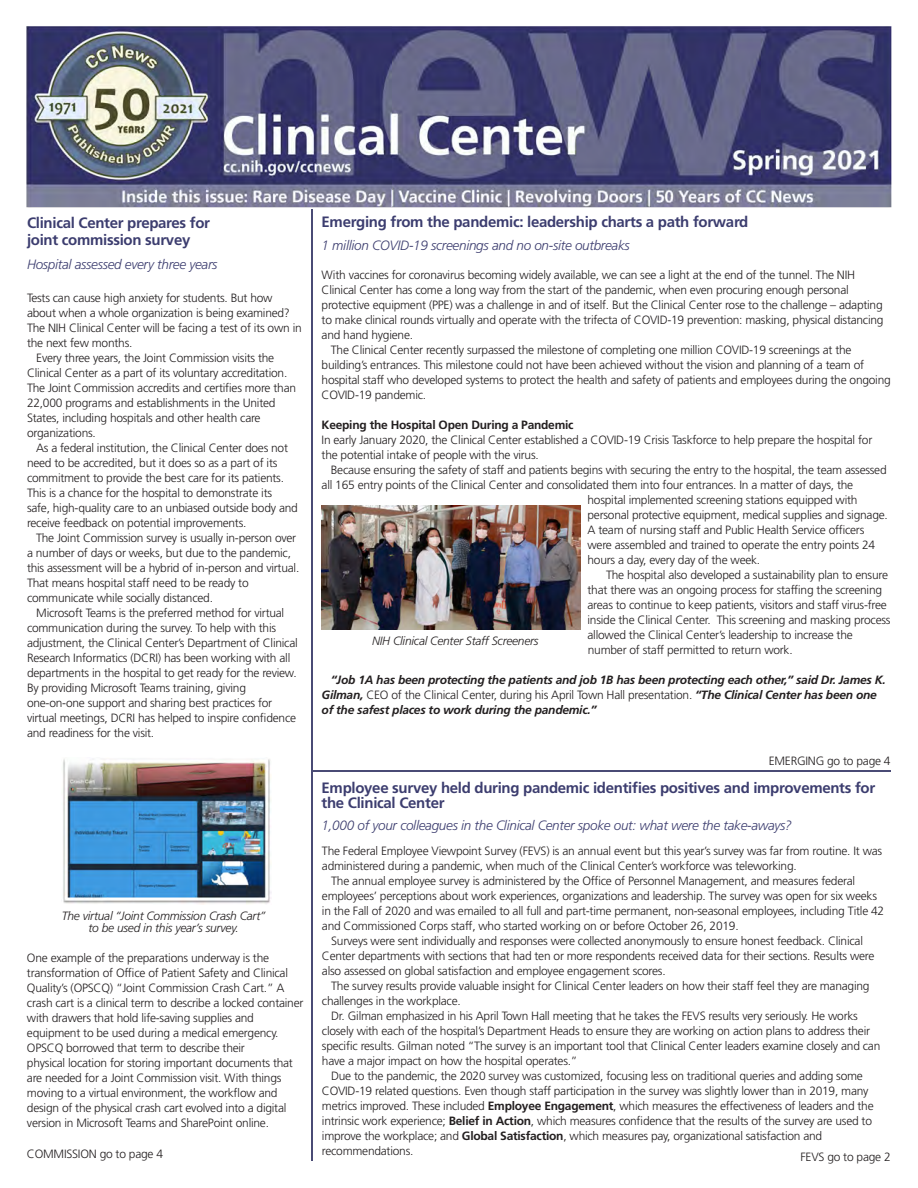
<style>
.page{position:relative;width:918px;height:1188px;background:#fff}
.page>*{position:absolute;margin:0;border:0;box-sizing:border-box;transform-origin:0 0}
.t1{font:700 15px/16.5px "Frutiger LT Std";letter-spacing:-.02em;color:#3c3d6f}
.t2{font:italic 300 13.5px "Frutiger LT Std";letter-spacing:-.02em;color:#3c3d6f}
.t3{font:300 12px/15px "Frutiger LT Std";letter-spacing:-.02em;color:#231f20}
.t4{font:italic 700 12px/15px "Frutiger LT Std";letter-spacing:-.02em;color:#231f20}
.t5{font:italic 300 12px/12px "Frutiger LT Std";letter-spacing:-.02em;color:#231f20;text-align:center}
.t6{font:700 12px "Frutiger LT Std";letter-spacing:-.02em;color:#231f20}
.s1{font-weight:300;font-style:normal}
.s2{font-weight:700}
</style>
<div class="page">
<hr style="left:311px;top:210px;width:2px;height:951px;background:#4a4b75">
<hr style="left:311px;top:770px;width:580px;height:2px;background:#4a4b75">
<img style="left:26px;top:26px;width:866px;height:182px">
<img style="left:63px;top:758px;width:209px;height:147px">
<img style="left:322px;top:506px;width:259px;height:124px">
<h1 class="t1" style="left:27px;top:215px;width:185px">Clinical Center prepares for joint commission survey</h1>
<p class="t2" style="left:27px;top:257px;width:192px">Hospital assessed every three years</p>
<p class="t3" style="left:27px;top:291px;width:276px">Tests can cause high anxiety for students. But how about when a whole organization is being examined?<br>The NIH Clinical Center will be facing a test of its own in the next few months.</p>
<p class="t3" style="left:27px;top:351px;width:271px;text-indent:9px">Every three years, the Joint Commission visits the Clinical Center as a part of its voluntary accreditation.<br>The Joint Commission accredits and certifes more than 22,000 programs and establishments in the United States, including hospitals and other health care organizations.</p>
<p class="t3" style="left:27px;top:441px;width:272px;text-indent:9px">As a federal institution, the Clinical Center does not need to be accredited, but it does so as a part of its commitment to provide the best care for its patients.<br>This is a chance for the hospital to demonstrate its safe, high-quality care to an unbiased outside body and receive feedback on potential improvements.</p>
<p class="t3" style="left:27px;top:531px;width:274px;text-indent:9px">The Joint Commission survey is usually in-person over a number of days or weeks, but due to the pandemic, this assessment will be a hybrid of in-person and virtual.<br>That means hospital staff need to be ready to communicate while socially distanced.</p>
<p class="t3" style="left:27px;top:606px;width:272px;text-indent:9px">Microsoft Teams is the preferred method for virtual communication during the survey. To help with this adjustment, the Clinical Center’s Department of Clinical Research Informatics (DCRI) has been working with all departments in the hospital to get ready for the review.<br>By providing Microsoft Teams training, giving one-on-one support and sharing best practices for virtual meetings, DCRI has helped to inspire confdence and readiness for the visit.</p>
<p class="t5" style="left:62px;top:910px;width:205px">The virtual “Joint Commission Crash Cart” to be used in this year’s survey.</p>
<p class="t3" style="left:27px;top:951px;width:278px">One example of the preparations underway is the transformation of Offce of Patient Safety and Clinical Quality’s (OPSCQ) “Joint Commission Crash Cart.” A crash cart is a clinical term to describe a locked container with drawers that hold life-saving supplies and equipment to be used during a medical emergency.<br>OPSCQ borrowed that term to describe their<br>physical location for storing important documents that are needed for a Joint Commission visit. With things moving to a virtual environment, the workfow and design of the physical crash cart evolved into a digital version in Microsoft Teams and SharePoint online.</p>
<p class="t3" style="left:27px;top:1147px;width:138px">COMMISSION go to page 4</p>
<h2 class="t1" style="left:322px;top:213px;width:428px">Emerging from the pandemic: leadership charts a path forward</h2>
<p class="t2" style="left:322px;top:237px;width:310px">1 million COVID-19 screenings and no on-site outbreaks</p>
<p class="t3" style="left:322px;top:268px;width:564px">With vaccines for coronavirus becoming widely available, we can see a light at the end of the tunnel. The NIH Clinical Center has come a long way from the start of the pandemic, when even procuring enough personal protective equipment (PPE) was a challenge in and of itself. But the Clinical Center rose to the challenge – adapting to make clinical rounds virtually and operate with the trifecta of COVID-19 prevention: masking, physical distancing and hand hygiene.</p>
<p class="t3" style="left:322px;top:343px;width:571px;text-indent:9px">The Clinical Center recently surpassed the milestone of completing one million COVID-19 screenings at the building’s entrances. This milestone could not have been achieved without the vision and planning of a team of hospital staff who developed systems to protect the health and safety of patients and employees during the ongoing COVID-19 pandemic.</p>
<h3 class="t6" style="left:322px;top:418px;width:253px">Keeping the Hospital Open During a Pandemic</h3>
<p class="t3" style="left:322px;top:433px;width:552px">In early January 2020, the Clinical Center established a COVID-19 Crisis Taskforce to help prepare the hospital for</p>
<p class="t3" style="left:322px;top:448px;width:219px">the potential intake of people with the virus.</p>
<p class="t3" style="left:331px;top:463px;width:557px">Because ensuring the safety of staff and patients begins with securing the entry to the hospital, the team assessed</p>
<p class="t3" style="left:588px;top:478px;width:302px;text-indent:-266px">all 165 entry points of the Clinical Center and consolidated them into four entrances. In a matter of days, the hospital implemented screening stations equipped with personal protective equipment, medical supplies and signage.<br>A team of nursing staff and Public Health Service offcers were assembled and trained to operate the entry points 24 hours a day, every day of the week.</p>
<p class="t3" style="left:588px;top:568px;width:304px;text-indent:19px">The hospital also developed a sustainability plan to ensure that there was an ongoing process for staffng the screening areas to continue to keep patients, visitors and staff virus-free inside the Clinical Center. This screening and masking process allowed the Clinical Center’s leadership to increase the number of staff permitted to return work.</p>
<h4 class="t4" style="left:322px;top:672px;width:566px;text-indent:9px">“Job 1A has been protecting the patients and job 1B has been protecting each other,” said Dr. James K.<br>Gilman, <span class="s1">CEO of the Clinical Center, during his April Town Hall presentation.</span> “The Clinical Center has been one of the safest places to work during the pandemic.”</h4>
<p class="t3" style="left:769px;top:753px;width:123px">EMERGING go to page 4</p>
<p class="t5" style="left:372px;top:635px;width:168px">NIH Clinical Center Staff Screeners</p>
<h5 class="t1" style="left:322px;top:781px;width:555px;line-height:15px">Employee survey held during pandemic identifes positives and improvements for the Clinical Center</h5>
<p class="t2" style="left:322px;top:817px;width:472px">1,000 of your colleagues in the Clinical Center spoke out: what were the take-aways?</p>
<p class="t3" style="left:322px;top:843px;width:562px">The Federal Employee Viewpoint Survey (FEVS) is an annual event but this year’s survey was far from routine. It was administered during a pandemic, when much of the Clinical Center’s workforce was teleworking.</p>
<p class="t3" style="left:322px;top:873px;width:564px;text-indent:9px">The annual employee survey is administered by the Offce of Personnel Management, and measures federal employees’ perceptions about work experiences, organizations and leadership. The survey was open for six weeks in the Fall of 2020 and was emailed to all full and part-time permanent, non-seasonal employees, including Title 42 and Commissioned Corps staff, who started working on or before October 26, 2019.</p>
<p class="t3" style="left:322px;top:933px;width:554px;text-indent:9px">Surveys were sent individually and responses were collected anonymously to ensure honest feedback. Clinical<br>Center departments with sections that had ten or more respondents received data for their sections. Results were also assessed on global satisfaction and employee engagement scores.</p>
<p class="t3" style="left:322px;top:978px;width:549px;text-indent:9px">The survey results provide valuable insight for Clinical Center leaders on how their staff feel they are managing challenges in the workplace.</p>
<p class="t3" style="left:322px;top:1008px;width:560px;text-indent:9px">Dr. Gilman emphasized in his April Town Hall meeting that he takes the FEVS results very seriously. He works closely with each of the hospital’s Department Heads to ensure they are working on action plans to address their specifc results. Gilman noted “The survey is an important tool that Clinical Center leaders examine closely and can have a major impact on how the hospital operates.”</p>
<p class="t3" style="left:322px;top:1068px;width:553px;text-indent:9px">Due to the pandemic, the 2020 survey was customized, focusing less on traditional queries and adding some COVID-19 related questions. Even though staff participation in the survey was slightly lower than in 2019, many metrics improved. These included <span class="s2">Employee Engagement</span>, which measures the effectiveness of leaders and the intrinsic work experience; <span class="s2">Belief in Action</span>, which measures confdence that the results of the survey are used to improve the workplace; and <span class="s2">Global Satisfaction</span>, which measures pay, organizational satisfaction and recommendations.</p>
<p class="t3" style="left:801px;top:1150px;width:92px">FEVS go to page 2</p>
</div>
